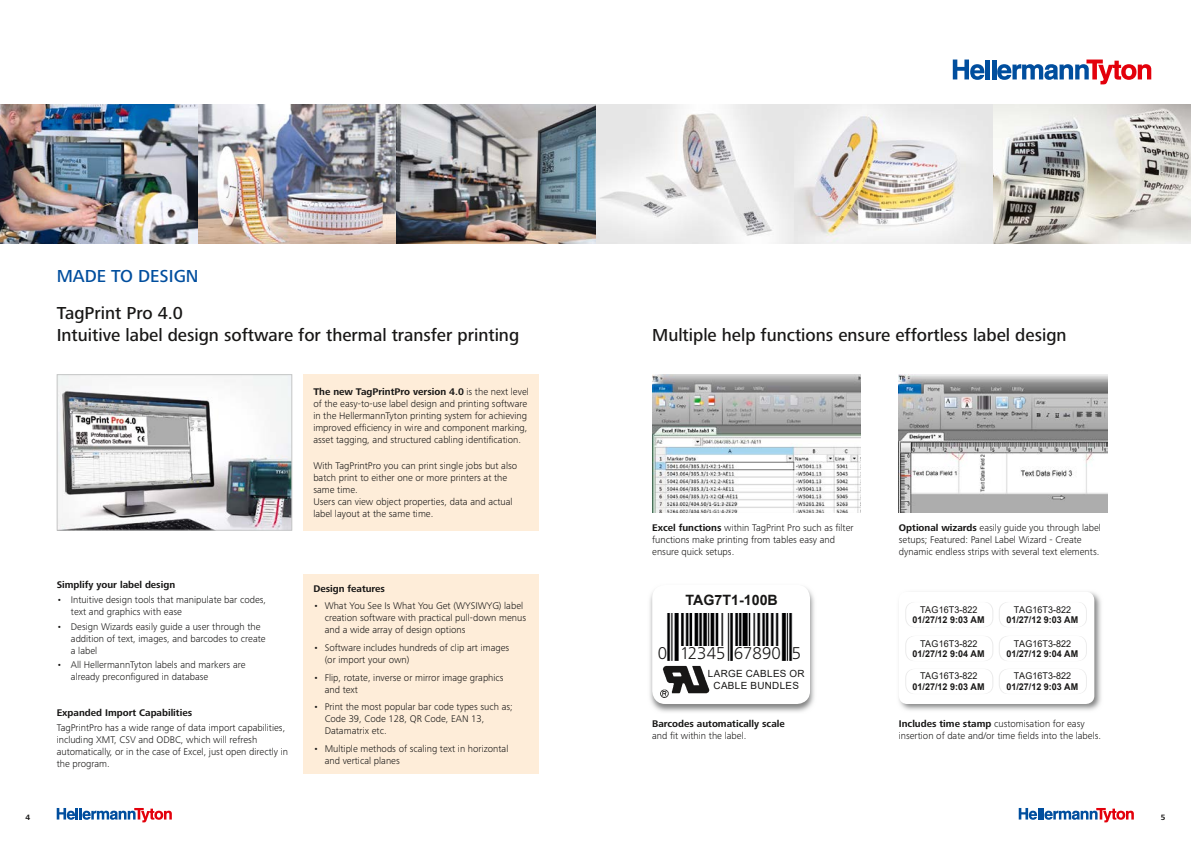
<style>
.page{position:relative;width:1191px;height:842px;background:#fff}
.page>*{position:absolute;margin:0;border:0;box-sizing:border-box;transform-origin:0 0}
.t1{font:500 18px/22px "Frutiger Next LTW1 G";color:#181716}
.t2{font:500 18px "Frutiger Next LTW1 G";color:#004e9e}
.t3{font:300 17.7px "Frutiger Next LTW1 G";color:#181716}
.t4{font:700 14.2px "Arial";color:#181716}
.t5{font:300 10px/12px "Frutiger Next LTW1 G";color:#181716}
.t6{font:700 10px "Frutiger Next LTW1 G";color:#181716}
.t7{font:9.9px/11.8px "Arial";letter-spacing:.035em;color:#181716;text-align:center}
.t8{font:700 9.4px "Arial";color:#181716;scale:.96 1}
.t9{font:9.4px "Arial";letter-spacing:.01em;color:#181716;scale:.96 1}
.t10{font:700 8px "Frutiger Next LTW1 G";color:#181716}
.s1{font-weight:700}
</style>
<div class="page">
<svg style="left:57px;top:808px;width:115px;height:14px"></svg>
<svg style="left:1018px;top:808px;width:115px;height:14px"></svg>
<img style="left:0;top:104px;width:1191px;height:139px">
<img style="left:59px;top:376px;width:231px;height:152px">
<div style="left:57px;top:374px;width:235px;height:156px;border:1px solid #c5c6c6"></div>
<div style="left:985px;top:60px;width:5px;height:19px;background:#004e9e"></div>
<hr style="left:992px;top:60px;width:4px;height:19px;background:#004e9e">
<svg style="left:952px;top:60px;width:32px;height:20px"></svg>
<svg style="left:997px;top:60px;width:154px;height:24px"></svg>
<div style="left:303px;top:374px;width:236px;height:156px;background:#feedd9"></div>
<img style="left:652px;top:374px;width:208px;height:138px">
<img style="left:898px;top:374px;width:209px;height:139px">
<img style="left:649px;top:588px;width:166px;height:124px">
<div style="left:652px;top:585px;width:158px;height:119px;background:#fff;border-radius:13px"></div>
<img style="left:667px;top:613px;width:126px;height:47px">
<img style="left:660px;top:665px;width:50px;height:33px">
<div style="left:679px;top:646px;width:47px;height:16px;background:#fff"></div>
<div style="left:733px;top:646px;width:48px;height:16px;background:#fff"></div>
<img style="left:899px;top:591px;width:202px;height:120px">
<div style="left:898px;top:592px;width:196px;height:112px;background:#fff;border-radius:9px"></div>
<div style="left:998px;top:602px;width:89px;height:25px;border:1px solid #ececec;border-radius:9px"></div>
<div style="left:998px;top:669px;width:89px;height:25px;border:1px solid #ececec;border-radius:9px"></div>
<div style="left:998px;top:636px;width:89px;height:25px;border:1px solid #ececec;border-radius:9px"></div>
<div style="left:1000px;top:602px;width:85px;height:25px;background:#fff;border-radius:9px"></div>
<div style="left:1000px;top:669px;width:85px;height:25px;background:#fff;border-radius:9px"></div>
<div style="left:1000px;top:636px;width:85px;height:25px;background:#fff;border-radius:9px"></div>
<div style="left:303px;top:575px;width:236px;height:199px;background:#feedd9"></div>
<h1 class="t2" style="left:57px;top:266px;width:143px">MADE TO DESIGN</h1>
<h1 class="t1" style="left:57px;top:303px;width:464px">TagPrint Pro 4.0<br>Intuitive label design software for thermal transfer printing</h1>
<p class="t6" style="left:57px;top:579px;width:120px">Simplify your label design</p>
<p class="t5" style="left:71px;top:593px;width:197px;text-indent:-14px">• Intuitive design tools that manipulate bar codes, text and graphics with ease</p>
<p class="t5" style="left:71px;top:620px;width:196px;text-indent:-14px">• Design Wizards easily guide a user through the addition of text, images, and barcodes to create a label</p>
<p class="t5" style="left:71px;top:659px;width:176px;text-indent:-14px">• All HellermannTyton labels and markers are already preconfigured in database</p>
<p class="t6" style="left:57px;top:707px;width:137px">Expanded Import Capabilities</p>
<p class="t5" style="left:57px;top:721px;width:233px">TagPrintPro has a wide range of data import capabilities, including XMT, CSV and ODBC, which will refresh automatically, or in the case of Excel, just open directly in the program.</p>
<p class="t5" style="left:313px;top:385px;width:217px"><span class="s1">The new TagPrintPro version 4.0</span> is the next level of the easy-to-use label design and printing software in the HellermannTyton printing system for achieving improved efficiency in wire and component marking, asset tagging, and structured cabling identification.</p>
<p class="t5" style="left:313px;top:460px;width:205px">With TagPrintPro you can print single jobs but also batch print to either one or more printers at the same time.<br>Users can view object properties, data and actual label layout at the same time.</p>
<p class="t6" style="left:313px;top:583px;width:73px">Design features</p>
<p class="t5" style="left:325px;top:600px;width:203px;text-indent:-11px">• What You See Is What You Get (WYSIWYG) label creation software with practical pull-down menus and a wide array of design options</p>
<p class="t5" style="left:325px;top:642px;width:186px;text-indent:-11px">• Software includes hundreds of clip art images (or import your own)</p>
<p class="t5" style="left:325px;top:671px;width:180px;text-indent:-11px">• Flip, rotate, inverse or mirror image graphics and text</p>
<p class="t5" style="left:325px;top:701px;width:190px;text-indent:-11px">• Print the most popular bar code types such as;<br>Code 39, Code 128, QR Code, EAN 13,<br>Datamatrix etc.</p>
<p class="t5" style="left:325px;top:743px;width:185px;text-indent:-11px">• Multiple methods of scaling text in horizontal and vertical planes</p>
<h1 class="t1" style="left:652px;top:325px;width:416px">Multiple help functions ensure effortless label design</h1>
<p class="t5" style="left:652px;top:522px;width:203px"><span class="s1">Excel functions</span> within TagPrint Pro such as filter functions make printing from tables easy and ensure quick setups.</p>
<p class="t5" style="left:899px;top:522px;width:204px"><span class="s1">Optional wizards</span> easily guide you through label setups; Featured: Panel Label Wizard - Create dynamic endless strips with several text elements.</p>
<h3 class="t4" style="left:685px;top:590px;width:94px">TAG7T1-100B</h3>
<p class="t9" style="left:920px;top:603px;width:61px">TAG16T3-822</p>
<p class="t8" style="left:912px;top:613px;width:77px">01/27/12 9:03 AM</p>
<p class="t9" style="left:1014px;top:603px;width:61px">TAG16T3-822</p>
<p class="t8" style="left:1006px;top:613px;width:77px">01/27/12 9:03 AM</p>
<h2 class="t3" style="left:658px;top:643px;width:145px">0 12345 67890 5</h2>
<p class="t7" style="left:708px;top:667px;width:98px">LARGE CABLES OR<br>CABLE BUNDLES</p>
<p class="t6" style="left:652px;top:718px;width:134px">Barcodes automatically scale</p>
<p class="t5" style="left:652px;top:730px;width:96px">and fit within the label.</p>
<p class="t9" style="left:920px;top:637px;width:61px">TAG16T3-822</p>
<p class="t8" style="left:912px;top:647px;width:77px">01/27/12 9:04 AM</p>
<p class="t9" style="left:920px;top:670px;width:61px">TAG16T3-822</p>
<p class="t8" style="left:912px;top:680px;width:77px">01/27/12 9:03 AM</p>
<p class="t9" style="left:1014px;top:637px;width:61px">TAG16T3-822</p>
<p class="t8" style="left:1006px;top:647px;width:77px">01/27/12 9:04 AM</p>
<p class="t9" style="left:1014px;top:670px;width:61px">TAG16T3-822</p>
<p class="t8" style="left:1006px;top:680px;width:77px">01/27/12 9:03 AM</p>
<p class="t5" style="left:898px;top:718px;width:204px"><span class="s1">Includes time stamp</span> customisation for easy insertion of date and/or time fields into the labels.</p>
<p class="t10" style="left:26px;top:812px;width:6px">4</p>
<p class="t10" style="left:1160px;top:812px;width:6px">5</p>
</div>
